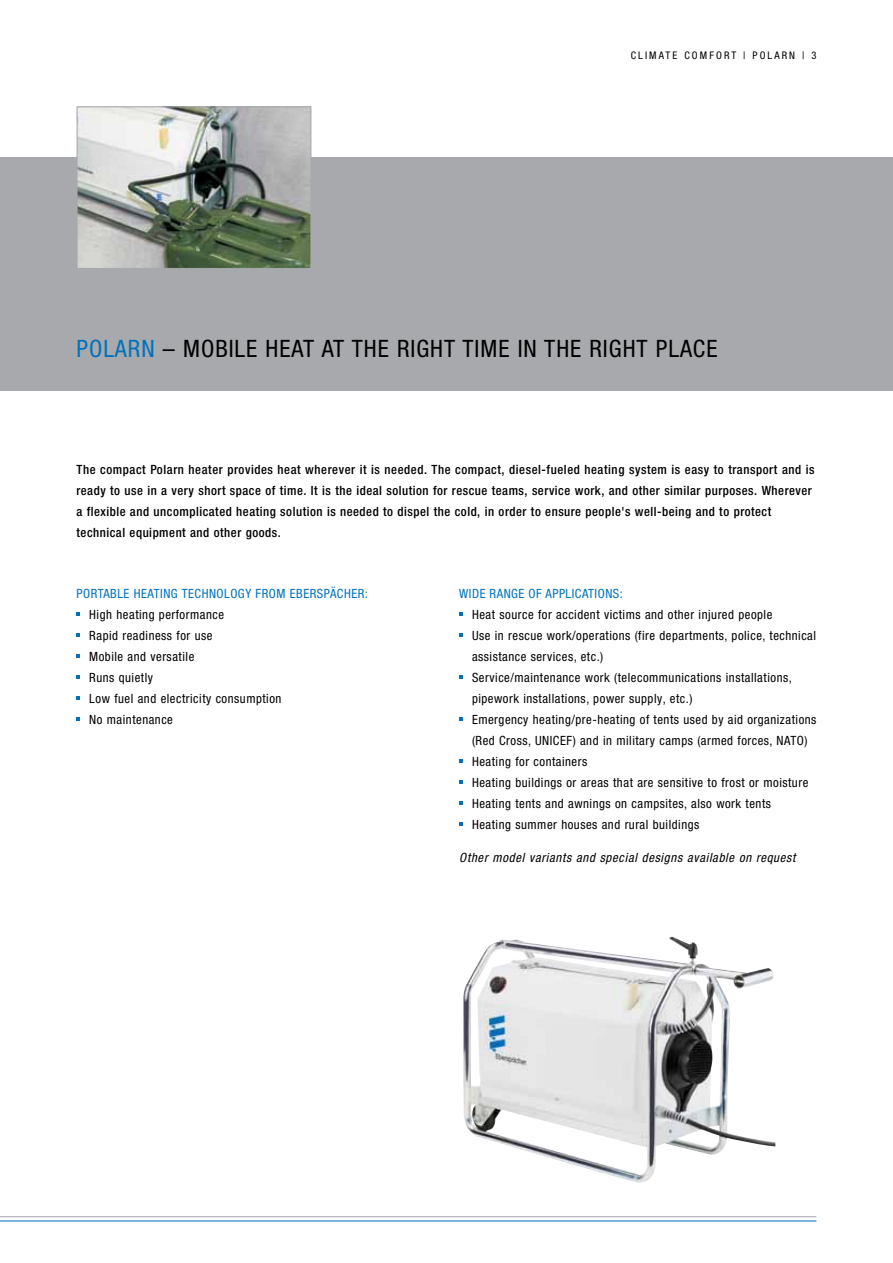
<style>
.page{position:relative;width:893px;height:1263px;background:#fff}
.page>*{position:absolute;margin:0;border:0;box-sizing:border-box;transform-origin:0 0}
.t1{font:condensed 24px "Helvetica Neue LTW1 G";letter-spacing:.04em;color:#000}
.t2{font:condensed 12.75px/21px "Helvetica Neue LTW1 G";letter-spacing:.04em;color:#000}
.t3{font:500 condensed 12.75px/21px "Helvetica Neue LTW1 G";letter-spacing:.04em;color:#000}
.t4{font:condensed 12.75px "Helvetica Neue LTW1 G";letter-spacing:.04em;color:#0072bc}
.t5{font:italic condensed 12.75px "Helvetica Neue LTW1 G";letter-spacing:.055em;color:#000}
.t6{font:condensed 10.5px "Helvetica Neue LTW1 G";letter-spacing:.2em;color:#000}
.s1{color:#0072bc}
</style>
<div class="page">
<hr style="left:0;top:1216px;width:816px;height:1px;background:#a7a9ac">
<hr style="left:0;top:1220px;width:816px;height:1px;background:#0072bc">
<div style="left:0;top:157px;width:893px;height:234px;background:#a7a9ac"></div>
<img style="left:79px;top:108px;width:230px;height:159px">
<div style="left:77px;top:106px;width:234px;height:163px;border:1px solid #a7a9ac"></div>
<img style="left:463px;top:937px;width:312px;height:245px">
<p class="t6" style="left:631px;top:49px;width:187px">CLIMATE COMFORT | POLARN | 3</p>
<h1 class="t1" style="left:77px;top:335px;width:642px"><span class="s1">POLARN</span> – MOBILE HEAT AT THE RIGHT TIME IN THE RIGHT PLACE</h1>
<p class="t3" style="left:77px;top:458px;width:740px">The compact Polarn heater provides heat wherever it is needed. The compact, diesel-fueled heating system is easy to transport and is ready to use in a very short space of time. It is the ideal solution for rescue teams, service work, and other similar purposes. Wherever a flexible and uncomplicated heating solution is needed to dispel the cold, in order to ensure people's well-being and to protect technical equipment and other goods.</p>
<p class="t4" style="left:77px;top:586px;width:15px">Portable</p>
<p class="t4" style="left:134px;top:586px;width:7px">heatin</p>
<p class="t4" style="left:171px;top:586px;width:19px">g technolo</p>
<p class="t4" style="left:238px;top:586px;width:26px">gy from</p>
<p class="t4" style="left:290px;top:586px;width:14px">Ebersp</p>
<p class="t4" style="left:330px;top:586px;width:15px">ächer</p>
<p class="t4" style="left:365px;top:586px;width:5px">:</p>
<p class="t2" style="left:89px;top:604px;width:194px">High heating performance<br>Rapid readiness for use<br>Mobile and versatile<br>Runs quietly<br>Low fuel and electricity consumption<br>No maintenance</p>
<p class="t4" style="left:459px;top:586px;width:94px">Wide rangeof applications</p>
<p class="t4" style="left:620px;top:586px;width:5px">:</p>
<p class="t2" style="left:472px;top:604px;width:346px">Heat source for accident victims and other injured people<br>Use in rescue work/operations (fire departments, police, technical assistance services, etc.)<br>Service/maintenance work (telecommunications installations, pipework installations, power supply, etc.)<br>Emergency heating/pre-heating of tents used by aid organizations (Red Cross, UNICEF) and in military camps (armed forces, NATO)<br>Heating for containers<br>Heating buildings or areas that are sensitive to frost or moisture Heating tents and awnings on campsites, also work tents<br>Heating summer houses and rural buildings</p>
<p class="t5" style="left:459px;top:850px;width:338px">Other model variants and special designs available on request</p>
</div>
